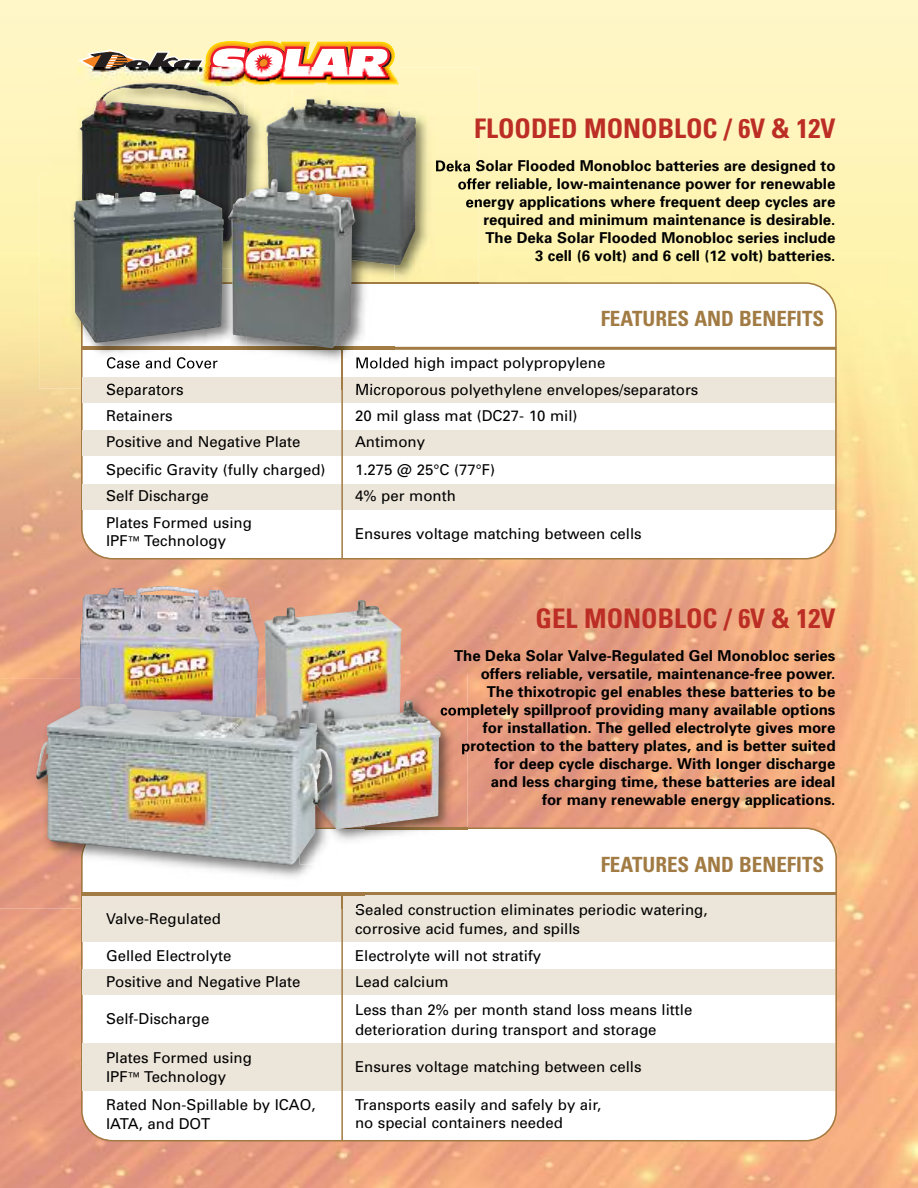
<style>
.page{position:relative;width:918px;height:1188px;background:#fff}
.page>*{position:absolute;margin:0;border:0;box-sizing:border-box;transform-origin:0 0}
.t1{font:700 condensed 27px "Univers";color:#bc2e25}
.t2{font:700 condensed 21px "Univers";color:#a17b43}
.t3{font:15px/19.5px "Univers";color:#000}
.t4{font:700 15px/18px "Univers";color:#000;text-align:right}
.s1{font-size:12px}
</style>
<div class="page">
<img style="left:0;top:0;width:918px;height:1188px">
<svg style="left:81px;top:282px;width:756px;height:278px"></svg>
<div style="left:82px;top:377px;width:753px;height:26px;background:#ece5d9"></div>
<div style="left:82px;top:430px;width:753px;height:26px;background:#ece5d9"></div>
<div style="left:82px;top:484px;width:753px;height:26px;background:#ece5d9"></div>
<hr style="left:341px;top:348px;width:2px;height:211px;background:#a17b43">
<hr style="left:81px;top:347px;width:755px;height:3px;background:#a17b43">
<svg style="left:81px;top:828px;width:756px;height:313px"></svg>
<div style="left:82px;top:894px;width:753px;height:48px;background:#ece5d9"></div>
<div style="left:82px;top:969px;width:753px;height:26px;background:#ece5d9"></div>
<div style="left:82px;top:1043px;width:753px;height:48px;background:#ece5d9"></div>
<hr style="left:341px;top:893px;width:2px;height:247px;background:#a17b43">
<hr style="left:82px;top:892px;width:754px;height:3px;background:#a17b43">
<svg style="left:77px;top:38px;width:321px;height:29px"></svg>
<div style="left:51px;top:67px;width:26px;height:107px;background:#fff5bd"></div>
<img style="left:77px;top:67px;width:168px;height:107px">
<img style="left:80px;top:83px;width:165px;height:91px">
<img style="left:293px;top:67px;width:186px;height:215px">
<img style="left:394px;top:282px;width:85px;height:16px">
<img style="left:293px;top:67px;width:107px;height:18px">
<img style="left:436px;top:160px;width:43px;height:12px">
<img style="left:458px;top:178px;width:21px;height:13px">
<svg style="left:466px;top:199px;width:13px;height:10px"></svg>
<img style="left:245px;top:67px;width:48px;height:112px">
<img style="left:245px;top:114px;width:6px;height:52px">
<img style="left:266px;top:99px;width:150px;height:166px">
<img style="left:80px;top:586px;width:180px;height:93px">
<img style="left:207px;top:348px;width:187px;height:41px">
<img style="left:356px;top:298px;width:38px;height:49px">
<img style="left:354px;top:357px;width:24px;height:12px">
<img style="left:354px;top:384px;width:32px;height:5px">
<img style="left:207px;top:166px;width:38px;height:70px">
<img style="left:356px;top:265px;width:38px;height:33px">
<img style="left:245px;top:166px;width:2px;height:8px">
<img style="left:293px;top:166px;width:101px;height:99px">
<img style="left:268px;top:166px;width:25px;height:13px">
<img style="left:228px;top:179px;width:128px;height:169px">
<img style="left:39px;top:174px;width:42px;height:215px">
<img style="left:81px;top:327px;width:126px;height:62px">
<img style="left:82px;top:284px;width:164px;height:63px">
<img style="left:107px;top:357px;width:100px;height:12px">
<img style="left:107px;top:384px;width:78px;height:5px">
<img style="left:82px;top:174px;width:125px;height:15px">
<img style="left:224px;top:236px;width:4px;height:48px">
<svg style="left:207px;top:358px;width:13px;height:11px"></svg>
<svg style="left:245px;top:174px;width:2px;height:23px"></svg>
<img style="left:228px;top:196px;width:18px;height:141px">
<img style="left:74px;top:189px;width:150px;height:138px">
<img style="left:265px;top:600px;width:137px;height:79px">
<img style="left:365px;top:674px;width:103px;height:190px">
<img style="left:441px;top:828px;width:27px;height:1px">
<img style="left:441px;top:707px;width:27px;height:10px">
<svg style="left:462px;top:743px;width:6px;height:11px"></svg>
<img style="left:300px;top:674px;width:100px;height:26px">
<img style="left:365px;top:700px;width:76px;height:129px">
<img style="left:0;top:679px;width:266px;height:229px">
<img style="left:300px;top:864px;width:65px;height:28px">
<img style="left:81px;top:865px;width:219px;height:43px">
<img style="left:343px;top:895px;width:22px;height:1px">
<img style="left:82px;top:895px;width:259px;height:13px">
<svg style="left:356px;top:904px;width:8px;height:4px"></svg>
<img style="left:80px;top:679px;width:177px;height:22px">
<img style="left:266px;top:679px;width:99px;height:29px">
<img style="left:332px;top:829px;width:33px;height:35px">
<img style="left:332px;top:746px;width:33px;height:82px">
<svg style="left:335px;top:826px;width:30px;height:4px"></svg>
<img style="left:332px;top:708px;width:33px;height:38px">
<img style="left:36px;top:701px;width:296px;height:164px">
<h1 class="t1" style="left:474px;top:119px;width:363px">FLOODED MONOBLOC / 6V &amp; 12V</h1>
<p class="t4" style="left:435px;top:158px;width:402px">Deka Solar Flooded Monobloc batteries are designed to offer reliable, low-maintenance power for renewable energy applications where frequent deep cycles are required and minimum maintenance is desirable.<br>The Deka Solar Flooded Monobloc series include<br>3 cell (6 volt) and 6 cell (12 volt) batteries.</p>
<h2 class="t2" style="left:601px;top:310px;width:225px">FEATURES AND BENEFITS</h2>
<p class="t3" style="left:355px;top:355px;width:252px">Molded high impact polypropylene</p>
<p class="t3" style="left:106px;top:381px;width:79px">Separators</p>
<p class="t3" style="left:355px;top:381px;width:345px">Microporous polyethylene envelopes/separators</p>
<p class="t3" style="left:106px;top:407px;width:68px">Retainers</p>
<p class="t3" style="left:355px;top:407px;width:224px">20 mil glass mat (DC27- 10 mil)</p>
<p class="t3" style="left:106px;top:434px;width:196px">Positive and Negative Plate</p>
<p class="t3" style="left:355px;top:434px;width:71px">Antimony</p>
<p class="t3" style="left:106px;top:461px;width:221px">Specific Gravity (fully charged)</p>
<p class="t3" style="left:355px;top:461px;width:142px">1.275 @ 25°C (77°F)</p>
<p class="t3" style="left:106px;top:487px;width:104px">Self Discharge</p>
<p class="t3" style="left:355px;top:487px;width:102px">4% per month</p>
<p class="t3" style="left:106px;top:514px;width:147px">Plates Formed using</p>
<p class="t3" style="left:355px;top:525px;width:288px">Ensures voltage matching between cells</p>
<p class="t3" style="left:106px;top:532px;width:122px">IPF<span class="s1">™</span> Technology</p>
<h1 class="t1" style="left:536px;top:608px;width:301px">GEL MONOBLOC / 6V &amp; 12V</h1>
<p class="t4" style="left:440px;top:648px;width:397px">The Deka Solar Valve-Regulated Gel Monobloc series offers reliable, versatile, maintenance-free power.<br>The thixotropic gel enables these batteries to be completely spillproof providing many available options for installation. The gelled electrolyte gives more protection to the battery plates, and is better suited for deep cycle discharge. With longer discharge<br>and less charging time, these batteries are ideal<br>for many renewable energy applications.</p>
<h2 class="t2" style="left:601px;top:857px;width:225px">FEATURES AND BENEFITS</h2>
<p class="t3" style="left:106px;top:910px;width:116px">Valve-Regulated</p>
<p class="t3" style="left:355px;top:901px;width:354px">Sealed construction eliminates periodic watering, corrosive acid fumes, and spills</p>
<p class="t3" style="left:106px;top:947px;width:127px">Gelled Electrolyte</p>
<p class="t3" style="left:355px;top:947px;width:188px">Electrolyte will not stratify</p>
<p class="t3" style="left:106px;top:974px;width:196px">Positive and Negative Plate</p>
<p class="t3" style="left:355px;top:974px;width:95px">Lead calcium</p>
<p class="t3" style="left:106px;top:1010px;width:105px">Self-Discharge</p>
<p class="t3" style="left:355px;top:1001px;width:339px">Less than 2% per month stand loss means little deterioration during transport and storage</p>
<p class="t3" style="left:106px;top:1049px;width:147px">Plates Formed using</p>
<p class="t3" style="left:355px;top:1058px;width:288px">Ensures voltage matching between cells</p>
<p class="t3" style="left:106px;top:1064px;width:211px;line-height:27.9px">IPF<span class="s1">™</span> Technology<br>Rated Non-Spillable by ICAO,</p>
<p class="t3" style="left:355px;top:1096px;width:248px">Transports easily and safely by air,</p>
<p class="t3" style="left:106px;top:1116px;width:106px">IATA, and DOT</p>
<p class="t3" style="left:355px;top:1114px;width:209px">no special containers needed</p>
</div>
